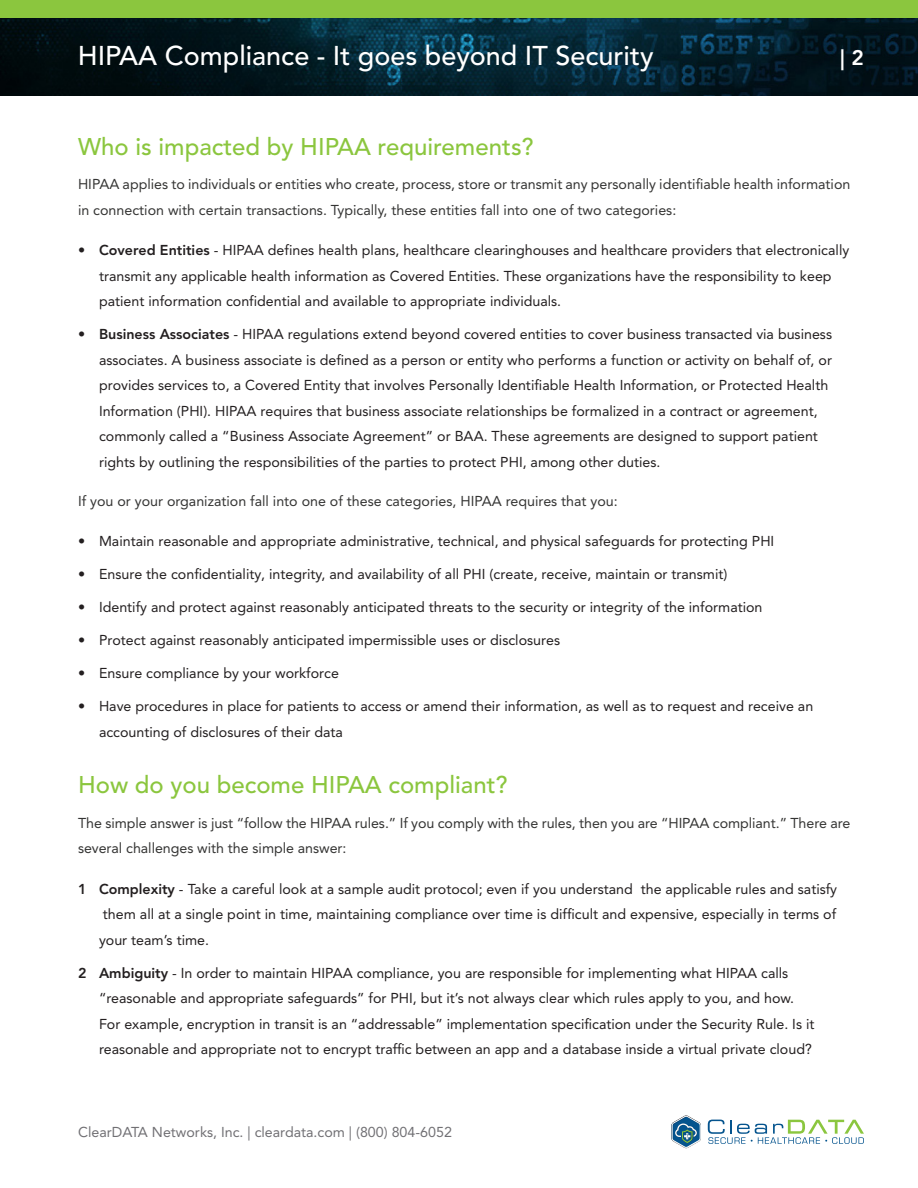
<style>
.page{position:relative;width:918px;height:1188px;background:#fff}
.page>*{position:absolute;margin:0;border:0;box-sizing:border-box;transform-origin:0 0}
.t1{font:500 27px "Avenir LT Std";color:#fff}
.Text_Header{font:500 24px "Avenir LT Std";color:#8bc63e}
.t2{font:800 21px "Avenir LT Std";color:#fff}
.t3{font:14.25px/25.5px "Avenir LT Std";color:#231f20}
.Text{font:14.25px/25.5px "Avenir LT Std";color:#353534}
.t4{font:14.25px "Avenir LT Std";color:#717074}
.s1{font-weight:800}
</style>
<div class="page">
<div style="left:0;top:0;width:918px;height:19px;background:#8bc63e"></div>
<img style="left:0;top:19px;width:918px;height:76px">
<svg style="left:708px;top:1120px;width:156px;height:24px"></svg>
<svg style="left:672px;top:1116px;width:29px;height:32px"></svg>
<h1 class="t1" style="left:78px;top:41px;width:577px">HIPAA Compliance - It goes beyond IT Security</h1>
<h3 class="t2" style="left:840px;top:45px;width:25px">| 2</h3>
<p class="Text_Header" style="left:78px;top:132px;width:457px">Who is impacted by HIPAA requirements?</p>
<p class="Text" style="left:78px;top:172px;width:774px">HIPAA applies to individuals or entities who create, process, store or transmit any personally identifiable health information in connection with certain transactions. Typically, these entities fall into one of two categories:</p>
<p class="t3" style="left:99px;top:238px;width:752px;text-indent:-21px"><span class="s1">• Covered Entities</span> - HIPAA defines health plans, healthcare clearinghouses and healthcare providers that electronically transmit any applicable health information as Covered Entities. These organizations have the responsibility to keep patient information confidential and available to appropriate individuals.</p>
<p class="t3" style="left:99px;top:321px;width:735px;text-indent:-21px"><span class="s1">• Business Associates</span> - HIPAA regulations extend beyond covered entities to cover business transacted via business associates. A business associate is defined as a person or entity who performs a function or activity on behalf of, or provides services to, a Covered Entity that involves Personally Identifiable Health Information, or Protected Health Information (PHI). HIPAA requires that business associate relationships be formalized in a contract or agreement, commonly called a “Business Associate Agreement” or BAA. These agreements are designed to support patient rights by outlining the responsibilities of the parties to protect PHI, among other duties.</p>
<p class="Text" style="left:78px;top:488px;width:541px">If you or your organization fall into one of these categories, HIPAA requires that you:</p>
<p class="t3" style="left:78px;top:529px;width:698px">• Maintain reasonable and appropriate administrative, technical, and physical safeguards for protecting PHI</p>
<p class="t3" style="left:78px;top:562px;width:651px">• Ensure the confidentiality, integrity, and availability of all PHI (create, receive, maintain or transmit)</p>
<p class="t3" style="left:78px;top:595px;width:686px">• Identify and protect against reasonably anticipated threats to the security or integrity of the information</p>
<p class="t3" style="left:78px;top:628px;width:484px">• Protect against reasonably anticipated impermissible uses or disclosures</p>
<p class="t3" style="left:78px;top:661px;width:263px">• Ensure compliance by your workforce</p>
<p class="t3" style="left:99px;top:693px;width:716px;text-indent:-21px">• Have procedures in place for patients to access or amend their information, as well as to request and receive an accounting of disclosures of their data</p>
<p class="Text_Header" style="left:78px;top:771px;width:431px">How do you become HIPAA compliant?</p>
<p class="Text" style="left:78px;top:810px;width:774px">The simple answer is just “follow the HIPAA rules.” If you comply with the rules, then you are “HIPAA compliant.” There are several challenges with the simple answer:</p>
<p class="t3" style="left:99px;top:876px;width:740px;text-align:justify;text-indent:-21px"><span class="s1">1 Complexity</span> - Take a careful look at a sample audit protocol; even if you understand the applicable rules and satisfy them all at a single point in time, maintaining compliance over time is difficult and expensive, especially in terms of your team’s time.</p>
<p class="t3" style="left:99px;top:960px;width:717px;text-indent:-21px"><span class="s1">2 Ambiguity</span> - In order to maintain HIPAA compliance, you are responsible for implementing what HIPAA calls “reasonable and appropriate safeguards” for PHI, but it’s not always clear which rules apply to you, and how.<br>For example, encryption in transit is an “addressable” implementation specification under the Security Rule. Is it reasonable and appropriate not to encrypt traffic between an app and a database inside a virtual private cloud?</p>
<p class="t4" style="left:78px;top:1124px;width:375px">ClearDATA Networks, Inc. | cleardata.com | (800) 804-6052</p>
</div>
